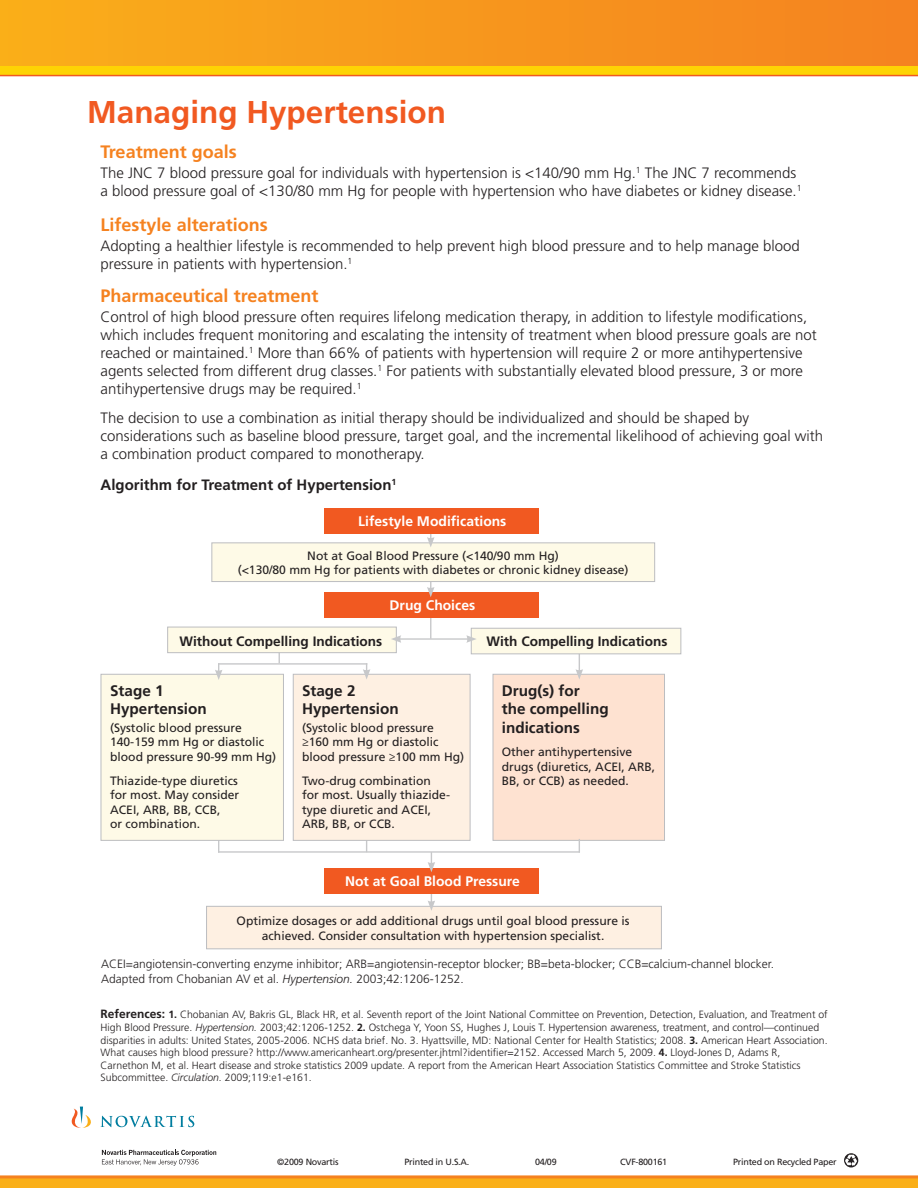
<style>
.page{position:relative;width:918px;height:1188px;background:#fff}
.page>*{position:absolute;margin:0;border:0;box-sizing:border-box;transform-origin:0 0}
.t1{font:700 31.5px "Frutiger LT Std";color:#f15921}
.t2{font:700 18px "Frutiger LT Std";color:#f58220}
.t3{font:700 15.3px/18.3px "Frutiger LT Std";color:#231f20}
.t4{font:300 15px/18px "Frutiger LT Std";color:#231f20}
.t5{font:700 15px "Frutiger LT Std";color:#231f20}
.t6{font:700 13.95px "Frutiger LT Std";color:#fff}
.t7{font:700 13.65px "Frutiger LT Std";color:#231f20}
.t8{font:12.15px/14.5px "Frutiger LT Std";color:#231f20}
.t9{font:300 12px "Frutiger LT Std";color:#231f20}
.t10{font:300 10.5px/12.6px "Frutiger LT Std";color:#231f20}
.t11{font:9px "Frutiger LT Std";letter-spacing:-.025em;color:#231f20}
.s1{font-style:italic}
.s2{font-weight:700;font-size:12px}
.s3{font-weight:700}
</style>
<div class="page">
<svg style="left:102px;top:1150px;width:114px;height:16px"></svg>
<svg style="left:72px;top:1107px;width:122px;height:21px"></svg>
<svg style="left:844px;top:1153px;width:14px;height:14px"></svg>
<div style="left:206px;top:906px;width:456px;height:43px;background:#fef0e2;border:1px solid #bcbdc0"></div>
<div style="left:493px;top:674px;width:172px;height:167px;background:#fee2d1;border:1px solid #bcbdc0"></div>
<hr style="left:430px;top:609px;width:1px;height:30px;background:#c7c8ca">
<div style="left:324px;top:592px;width:215px;height:26px;background:#f15921"></div>
<svg style="left:427px;top:582px;width:8px;height:15px"></svg>
<hr style="left:279px;top:628px;width:1px;height:35px;background:#c7c8ca">
<hr style="left:579px;top:628px;width:1px;height:44px;background:#c7c8ca">
<svg style="left:576px;top:669px;width:7px;height:10px"></svg>
<svg style="left:579px;top:839px;width:1px;height:12px"></svg>
<svg style="left:428px;top:893px;width:7px;height:18px"></svg>
<hr style="left:218px;top:663px;width:149px;height:2px;background:#c7c8ca">
<hr style="left:218px;top:851px;width:362px;height:2px;background:#c7c8ca">
<div style="left:211px;top:543px;width:444px;height:39px;background:#fefae7;border:1px solid #bcbdc0"></div>
<div style="left:167px;top:627px;width:230px;height:26px;background:#fefae7;border:1px solid #bcbdc0"></div>
<div style="left:471px;top:628px;width:210px;height:26px;background:#fefae7;border:1px solid #bcbdc0"></div>
<div style="left:101px;top:674px;width:183px;height:167px;background:#fefae7;border:1px solid #bcbdc0"></div>
<div style="left:293px;top:674px;width:177px;height:167px;background:#fef0e2;border:1px solid #bcbdc0"></div>
<div style="left:324px;top:868px;width:215px;height:25px;background:#f15921"></div>
<svg style="left:427px;top:534px;width:8px;height:13px"></svg>
<div style="left:324px;top:509px;width:215px;height:25px;background:#f15921"></div>
<hr style="left:399px;top:638px;width:70px;height:2px;background:#c7c8ca">
<svg style="left:466px;top:635px;width:10px;height:8px"></svg>
<svg style="left:391px;top:635px;width:10px;height:8px"></svg>
<svg style="left:363px;top:663px;width:7px;height:16px"></svg>
<svg style="left:215px;top:663px;width:7px;height:17px"></svg>
<svg style="left:428px;top:852px;width:7px;height:20px"></svg>
<div style="left:0;top:0;width:918px;height:75px;background:#fed304"></div>
<hr style="left:0;top:75px;width:918px;height:1px;background:#f15921">
<div style="left:0;top:0;width:918px;height:66px;background:linear-gradient(to right,#faae19,#f58220)"></div>
<div style="left:0;top:1178px;width:918px;height:10px;background:#faaf18"></div>
<hr style="left:0;top:1175px;width:918px;height:3px;background:#f58220">
<p class="t1" style="left:87px;top:93px;width:360px">Managing Hypertension</p>
<p class="t2" style="left:101px;top:141px;width:138px">Treatment goals</p>
<p class="t4" style="left:101px;top:164px;width:703px">The JNC 7 blood pressure goal for individuals with hypertension is &lt;140/90 mm Hg.<sup>1</sup> The JNC 7 recommends a blood pressure goal of &lt;130/80 mm Hg for people with hypertension who have diabetes or kidney disease.<sup>1</sup></p>
<p class="t2" style="left:101px;top:214px;width:169px">Lifestyle alterations</p>
<p class="t4" style="left:101px;top:238px;width:701px">Adopting a healthier lifestyle is recommended to help prevent high blood pressure and to help manage blood pressure in patients with hypertension.<sup>1</sup></p>
<p class="t2" style="left:101px;top:285px;width:219px">Pharmaceutical treatment</p>
<p class="t4" style="left:101px;top:308px;width:718px">Control of high blood pressure often requires lifelong medication therapy, in addition to lifestyle modifications, which includes frequent monitoring and escalating the intensity of treatment when blood pressure goals are not reached or maintained.<sup>1</sup> More than 66% of patients with hypertension will require 2 or more antihypertensive agents selected from different drug classes.<sup>1</sup> For patients with substantially elevated blood pressure, 3 or more antihypertensive drugs may be required.<sup>1</sup></p>
<p class="t4" style="left:101px;top:409px;width:724px">The decision to use a combination as initial therapy should be individualized and should be shaped by considerations such as baseline blood pressure, target goal, and the incremental likelihood of achieving goal with a combination product compared to monotherapy.</p>
<p class="t5" style="left:101px;top:476px;width:297px">Algorithm for Treatment of Hypertension<sup>1</sup></p>
<p class="t6" style="left:358px;top:513px;width:150px">Lifestyle Modifications</p>
<p class="t8" style="left:307px;top:548px;width:253px">Not at Goal Blood Pressure (&lt;140/90 mm Hg)</p>
<p class="t8" style="left:238px;top:563px;width:392px">(&lt;130/80 mm Hg for patients with diabetes or chronic kidney disease)</p>
<p class="t6" style="left:390px;top:597px;width:87px">Drug Choices</p>
<p class="t7" style="left:179px;top:633px;width:204px">Without Compelling Indications</p>
<p class="t7" style="left:487px;top:633px;width:182px">With Compelling Indications</p>
<p class="t3" style="left:110px;top:682px;width:55px">Stage 1</p>
<p class="t3" style="left:110px;top:700px;width:98px">Hypertension</p>
<p class="t8" style="left:110px;top:721px;width:133px">(Systolic blood pressure</p>
<p class="t8" style="left:110px;top:735px;width:168px">140-159 mm Hg or diastolic blood pressure 90-99 mm Hg)</p>
<p class="t8" style="left:110px;top:773px;width:129px">Thiazide-type diuretics</p>
<p class="t8" style="left:110px;top:788px;width:131px">for most. May consider</p>
<p class="t8" style="left:110px;top:802px;width:112px">ACEI, ARB, BB, CCB, or combination.</p>
<p class="t3" style="left:302px;top:682px;width:55px">Stage 2</p>
<p class="t3" style="left:302px;top:700px;width:98px">Hypertension</p>
<p class="t8" style="left:302px;top:721px;width:133px">(Systolic blood pressure</p>
<p class="t8" style="left:302px;top:735px;width:164px">≥160 mm Hg or diastolic blood pressure ≥100 mm Hg)</p>
<p class="t8" style="left:302px;top:773px;width:130px">Two-drug combination</p>
<p class="t8" style="left:302px;top:788px;width:150px">for most. Usually thiazide&shy;type diuretic and ACEI,<br>ARB, BB, or CCB.</p>
<p class="t3" style="left:502px;top:682px;width:108px">Drug(s) for<br>the compelling indications</p>
<p class="t8" style="left:502px;top:745px;width:155px">Other antihypertensive drugs (diuretics, ACEI, ARB,<br>BB, or CCB) as needed.</p>
<p class="t6" style="left:345px;top:872px;width:176px">Not at Goal Blood Pressure</p>
<p class="t8" style="left:237px;top:914px;width:395px;text-align:center">Optimize dosages or add additional drugs until goal blood pressure is achieved. Consider consultation with hypertension specialist.</p>
<p class="t9" style="left:101px;top:957px;width:674px">ACEI=angiotensin-converting enzyme inhibitor; ARB=angiotensin-receptor blocker; BB=beta-blocker; CCB=calcium-channel blocker.</p>
<p class="t9" style="left:101px;top:972px;width:364px">Adapted from Chobanian AV et al. <span class="s1">Hypertension.</span> 2003;42:1206-1252.</p>
<p class="t10" style="left:101px;top:1009px;width:729px"><span class="s2">References:</span> <span class="s3">1.</span> Chobanian AV, Bakris GL, Black HR, et al. Seventh report of the Joint National Committee on Prevention, Detection, Evaluation, and Treatment of High Blood Pressure. <span class="s1">Hypertension.</span> 2003;42:1206-1252. <span class="s3">2.</span> Ostchega Y, Yoon SS, Hughes J, Louis T. Hypertension awareness, treatment, and control—continued disparities in adults: United States, 2005-2006. NCHS data brief. No. 3. Hyattsville, MD: National Center for Health Statistics; 2008. <span class="s3">3.</span> American Heart Association.<br>What causes high blood pressure? http://www.americanheart.org/presenter.jhtml?identifier=2152. Accessed March 5, 2009. <span class="s3">4.</span> Lloyd-Jones D, Adams R, Carnethon M, et al. Heart disease and stroke statistics 2009 update. A report from the American Heart Association Statistics Committee and Stroke Statistics Subcommittee. <span class="s1">Circulation.</span> 2009;119:e1-e161.</p>
<p class="t11" style="left:277px;top:1156px;width:63px">©2009 Novartis</p>
<p class="t11" style="left:404px;top:1156px;width:66px">Printed in U.S.A.</p>
<p class="t11" style="left:535px;top:1156px;width:23px">04/09</p>
<p class="t11" style="left:620px;top:1156px;width:48px">CVF-800161</p>
<p class="t11" style="left:733px;top:1156px;width:105px">Printed on Recycled Paper</p>
</div>
